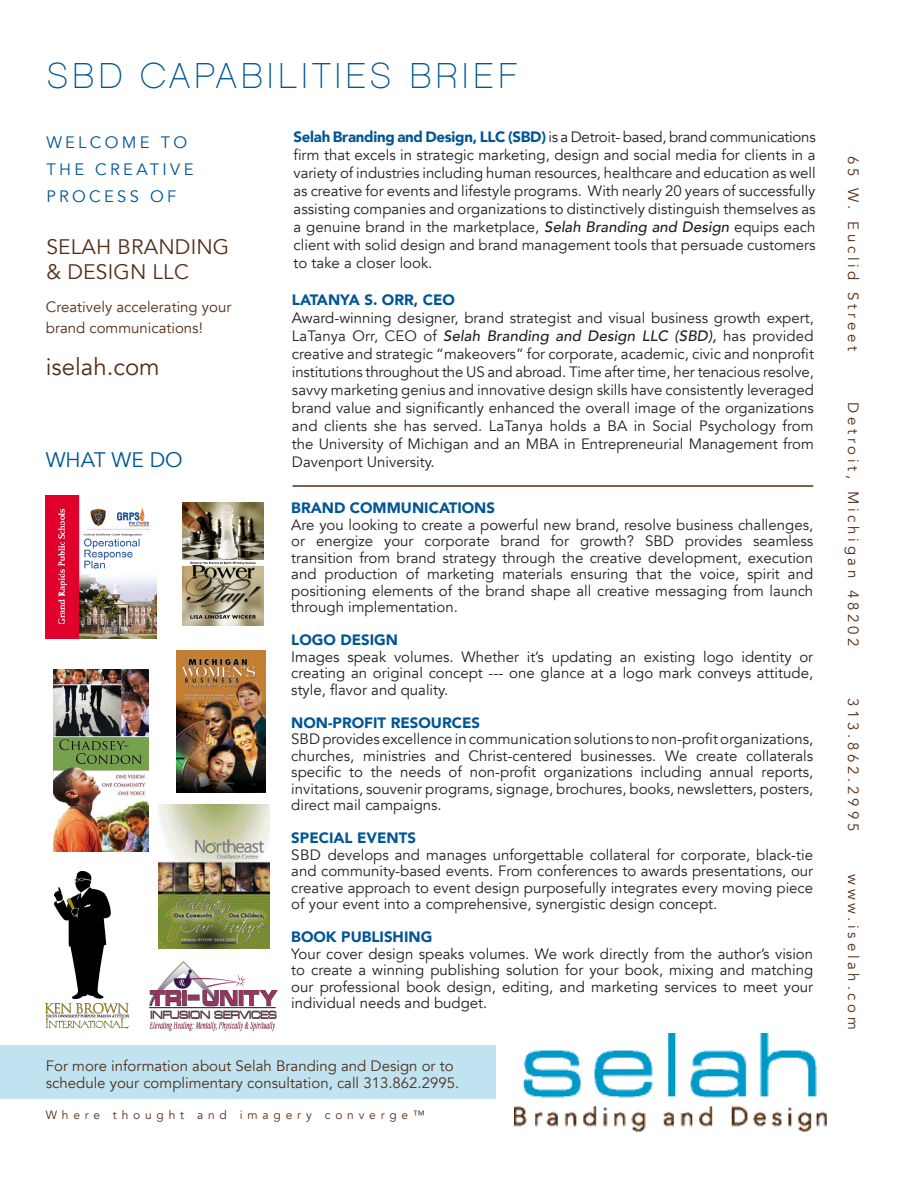
<style>
.page{position:relative;width:918px;height:1188px;background:#fff}
.page>*{position:absolute;margin:0;border:0;box-sizing:border-box;transform-origin:0 0}
.t1{font:36px "Chalet Paris Nineteen Eighty";letter-spacing:.1em;color:#005595}
.t2{font:24px "Avenir";color:#532f18}
.t3{font:21px/25.2px "Avenir";letter-spacing:.01em;color:#532f18}
.t4{font:21px "Avenir";color:#005595}
.t5{font:16.5px/27px "Avenir";letter-spacing:.2em;color:#005595}
.t6{font:15px/16.5px "Avenir";color:#231f20;text-align:justify}
.t7{font:15px/21px "Avenir";color:#532f18}
.t8{font:900 15px "Avenir";color:#005595}
.t9{font:15px "Avenir";letter-spacing:.25em;color:#532f18}
.t10{font:12px "Avenir";letter-spacing:.4em;color:#532f18}
.s1{font-weight:900;color:#005595}
.s2{font-weight:500;font-style:italic}
</style>
<div class="page">
<img style="left:514px;top:1034px;width:312px;height:97px">
<img style="left:149px;top:961px;width:129px;height:71px">
<img style="left:55px;top:871px;width:56px;height:127px">
<img style="left:46px;top:1003px;width:82px;height:26px">
<img style="left:159px;top:805px;width:111px;height:143px">
<img style="left:182px;top:503px;width:81px;height:123px">
<img style="left:53px;top:670px;width:95px;height:182px">
<img style="left:46px;top:495px;width:111px;height:143px">
<img style="left:177px;top:650px;width:88px;height:142px">
<div style="left:0;top:1046px;width:495px;height:53px;background:#bfe3f1"></div>
<hr style="left:293px;top:485px;width:520px;height:2px;background:#532f18">
<h1 class="t1" style="left:47px;top:55px;width:473px">SBD CAPABILITIES BRIEF</h1>
<p class="t5" style="left:46px;top:129px;width:149px">WELCOME TO<br>THE CREATIVE<br>PROCESS OF</p>
<h3 class="t3" style="left:46px;top:235px;width:184px">SELAH BRANDING &amp; DESIGN LLC</h3>
<p class="t7" style="left:46px;top:297px;width:187px">Creatively accelerating your brand communications!</p>
<h2 class="t2" style="left:46px;top:353px;width:115px">iselah.com</h2>
<h3 class="t4" style="left:46px;top:447px;width:139px">WHAT WE DO</h3>
<p class="t6" style="left:294px;top:128px;width:524px;line-height:18px"><span class="s1">Selah Branding and Design, LLC (SBD)</span> is a Detroit- based, brand communications firm that excels in strategic marketing, design and social media for clients in a variety of industries including human resources, healthcare and education as well as creative for events and lifestyle programs. With nearly 20 years of successfully assisting companies and organizations to distinctively distinguish themselves as a genuine brand in the marketplace, <span class="s2">Selah Branding and Design</span> equips each client with solid design and brand management tools that persuade customers to take a closer look.</p>
<p class="t8" style="left:292px;top:286px;width:165px">LATANYA S. ORR, CEO</p>
<p class="t6" style="left:292px;top:309px;width:524px;line-height:18px">Award-winning designer, brand strategist and visual business growth expert, LaTanya Orr, CEO of <span class="s2">Selah Branding and Design LLC (SBD),</span> has provided creative and strategic “makeovers” for corporate, academic, civic and nonprofit institutions throughout the US and abroad. Time after time, her tenacious resolve, savvy marketing genius and innovative design skills have consistently leveraged brand value and significantly enhanced the overall image of the organizations and clients she has served. LaTanya holds a BA in Social Psychology from the University of Michigan and an MBA in Entrepreneurial Management from Davenport University.</p>
<p class="t8" style="left:291px;top:495px;width:205px">BRAND COMMUNICATIONS</p>
<p class="t6" style="left:291px;top:516px;width:524px">Are you looking to create a powerful new brand, resolve business challenges, or energize your corporate brand for growth? SBD provides seamless transition from brand strategy through the creative development, execution and production of marketing materials ensuring that the voice, spirit and positioning elements of the brand shape all creative messaging from launch through implementation.</p>
<p class="t8" style="left:291px;top:627px;width:108px">LOGO DESIGN</p>
<p class="t6" style="left:291px;top:648px;width:523px">Images speak volumes. Whether it’s updating an existing logo identity or creating an original concept --- one glance at a logo mark conveys attitude, style, flavor and quality.</p>
<p class="t8" style="left:291px;top:709px;width:190px">NON-PROFIT RESOURCES</p>
<p class="t6" style="left:291px;top:731px;width:523px">SBD provides excellence in communication solutions to non-profit organizations, churches, ministries and Christ-centered businesses. We create collaterals specific to the needs of non-profit organizations including annual reports, invitations, souvenir programs, signage, brochures, books, newsletters, posters, direct mail campaigns.</p>
<p class="t8" style="left:291px;top:825px;width:126px">SPECIAL EVENTS</p>
<p class="t6" style="left:291px;top:846px;width:523px">SBD develops and manages unforgettable collateral for corporate, black-tie and community-based events. From conferences to awards presentations, our creative approach to event design purposefully integrates every moving piece of your event into a comprehensive, synergistic design concept.</p>
<p class="t8" style="left:291px;top:924px;width:143px">BOOK PUBLISHING</p>
<p class="t6" style="left:291px;top:945px;width:524px">Your cover design speaks volumes. We work directly from the author’s vision to create a winning publishing solution for your book, mixing and matching our professional book design, editing, and marketing services to meet your individual needs and budget.</p>
<p class="t7" style="left:46px;top:1058px;width:415px;line-height:16.5px">For more information about Selah Branding and Design or to schedule your complimentary consultation, call 313.862.2995.</p>
<p class="t10" style="left:46px;top:1108px;width:381px">Where thought and imagery converge™</p>
<p class="t9" style="left:862px;top:156px;width:196px;rotate:90deg">65 W. Euclid Street</p>
<p class="t9" style="left:862px;top:402px;width:246px;rotate:90deg">Detroit, Michigan 48202</p>
<p class="t9" style="left:862px;top:698px;width:134px;rotate:90deg">313.862.2995</p>
<p class="t9" style="left:862px;top:874px;width:157px;rotate:90deg">www.iselah.com</p>
</div>
